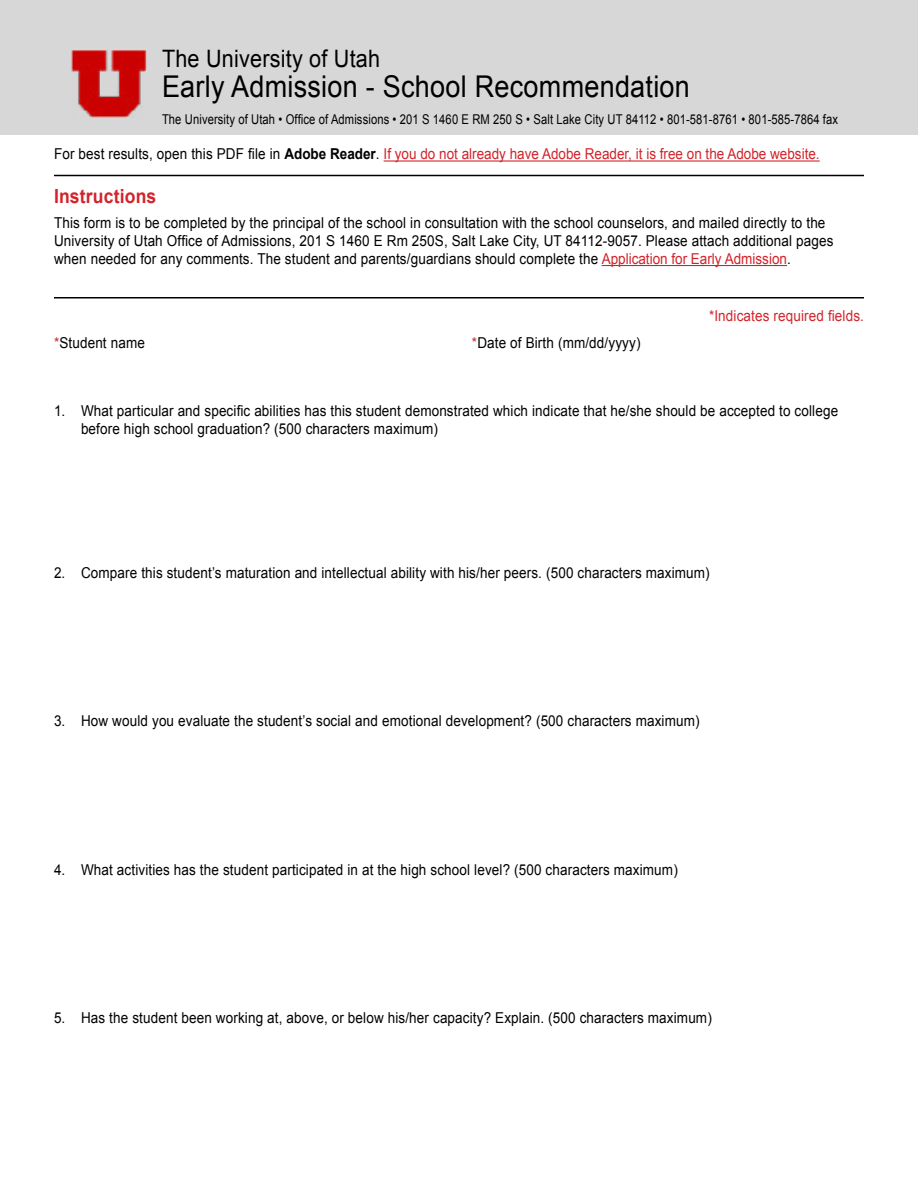
<style>
.page{position:relative;width:918px;height:1188px;background:#fff}
.page>*{position:absolute;margin:0;border:0;box-sizing:border-box;transform-origin:0 0}
.heading_1{font:30px "Arial";letter-spacing:.01em;color:#000;scale:.9 1}
.heading_1-2{font:24px "Arial";letter-spacing:.01em;color:#000;scale:.9 1}
.heading_2{font:700 19.5px "Arial";letter-spacing:.01em;color:#d2232a;scale:.9 1}
.body_-_bullet_list{font:15px/18px "Arial";letter-spacing:.01em;color:#000;scale:.9 1}
.body_copy{font:15px "Arial";color:#d2232a;scale:.9 1}
.heading_1-3{font:13.5px "Arial";letter-spacing:.01em;color:#000;scale:.83 1}
.s1{color:#000}
.s2{font-weight:700;color:#000}
.s3{color:#d2232a}
</style>
<div class="page">
<hr style="left:602px;top:265px;width:185px;height:1px;background:#d2232a">
<hr style="left:54px;top:297px;width:810px;height:1px;background:#000">
<div style="left:0;top:0;width:918px;height:135px;background:#d7d7d7"></div>
<img style="left:71px;top:50px;width:76px;height:68px">
<hr style="left:384px;top:160px;width:436px;height:2px;background:#d2232a">
<hr style="left:54px;top:175px;width:810px;height:1px;background:#000">
<p class="heading_1-2" style="left:162px;top:43px;width:244px">The University of Utah</p>
<p class="heading_1" style="left:162px;top:67px;width:588px">Early Admission - School Recommendation</p>
<p class="heading_1-3" style="left:162px;top:110px;width:816px">The University of Utah • Office of Admissions • 201 S 1460 E RM 250 S • Salt Lake City UT 84112 • 801-581-8761 • 801-585-7864 fax</p>
<p class="body_copy" style="left:54px;top:144px;width:852px"><span class="s1">For best results, open this PDF file in</span> <span class="s2">Adobe Reader</span><span class="s1">.</span> If you do not already have Adobe Reader, it is free on the Adobe website.</p>
<p class="heading_2" style="left:54px;top:183px;width:115px">Instructions</p>
<p class="body_-_bullet_list" style="left:54px;top:214px;width:868px">This form is to be completed by the principal of the school in consultation with the school counselors, and mailed directly to the<br>University of Utah Office of Admissions, 201 S 1460 E Rm 250S, Salt Lake City, UT 84112-9057. Please attach additional pages when needed for any comments. The student and parents/guardians should complete the <span class="s3">Application for Early Admission</span>.</p>
<p class="body_-_bullet_list" style="left:54px;top:334px;width:103px"><span class="s3">*</span>Student name</p>
<p class="body_-_bullet_list" style="left:472px;top:334px;width:189px"><span class="s3">*</span>Date of Birth (mm/dd/yyyy)</p>
<p class="body_copy" style="left:709px;top:306px;width:174px">*Indicates required fields.</p>
<p class="body_-_bullet_list" style="left:81px;top:402px;width:843px;text-indent:-27px">1. What particular and specific abilities has this student demonstrated which indicate that he/she should be accepted to college before high school graduation? (500 characters maximum)</p>
<p class="body_-_bullet_list" style="left:54px;top:564px;width:730px">2. Compare this student’s maturation and intellectual ability with his/her peers. (500 characters maximum)</p>
<p class="body_-_bullet_list" style="left:54px;top:712px;width:719px">3. How would you evaluate the student’s social and emotional development? (500 characters maximum)</p>
<p class="body_-_bullet_list" style="left:54px;top:861px;width:695px">4. What activities has the student participated in at the high school level? (500 characters maximum)</p>
<p class="body_-_bullet_list" style="left:54px;top:1009px;width:732px">5. Has the student been working at, above, or below his/her capacity? Explain. (500 characters maximum)</p>
</div>
